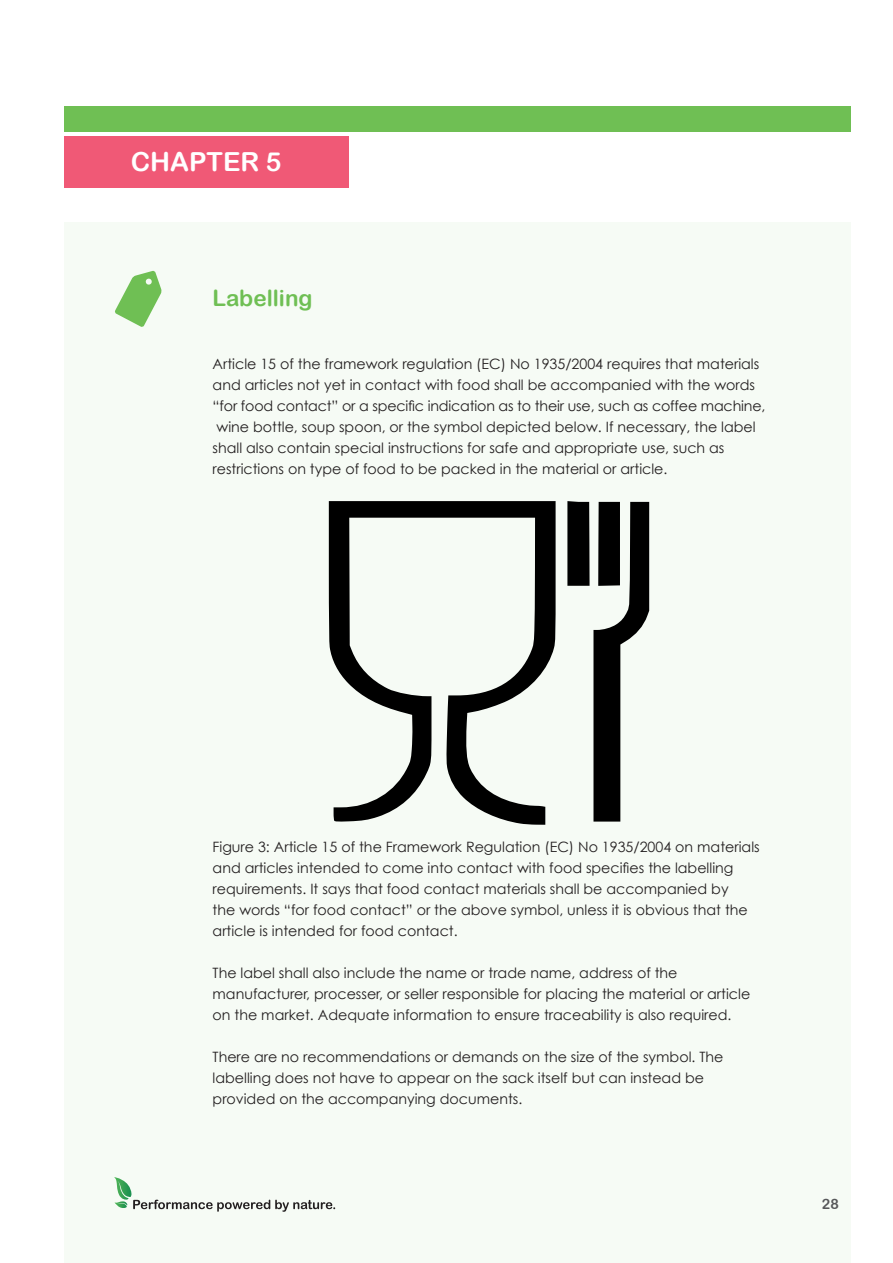
<style>
.page{position:relative;width:893px;height:1263px;background:#fff}
.page>*{position:absolute;margin:0;border:0;box-sizing:border-box;transform-origin:0 0}
.t1{font:26.25px "Arial Rounded MT Bold";color:#fff}
.t2{font:22.5px "Arial Rounded MT Bold";color:#6fbf54}
.t3{font:14.25px/21px "Century Gothic";color:#231f20}
.t4{font:14.25px "Arial Rounded MT Bold";color:#57585a}
</style>
<div class="page">
<div style="left:64px;top:222px;width:786px;height:1040px;background:#f6fbf5"></div>
<div style="left:64px;top:106px;width:786px;height:26px;background:#6fbf54"></div>
<svg style="left:114px;top:1177px;width:221px;height:35px"></svg>
<div style="left:64px;top:136px;width:285px;height:51px;background:#f05976"></div>
<svg style="left:329px;top:501px;width:320px;height:324px"></svg>
<svg style="left:115px;top:271px;width:47px;height:56px"></svg>
<h1 class="t1" style="left:131px;top:146px;width:152px">CHAPTER 5</h1>
<h2 class="t2" style="left:213px;top:285px;width:102px">Labelling</h2>
<p class="t3" style="left:213px;top:353px;width:554px">Article 15 of the framework regulation (EC) No 1935/2004 requires that materials and articles not yet in contact with food shall be accompanied with the words “for food contact” or a specific indication as to their use, such as coffee machine, wine bottle, soup spoon, or the symbol depicted below. If necessary, the label shall also contain special instructions for safe and appropriate use, such as restrictions on type of food to be packed in the material or article.</p>
<p class="t3" style="left:213px;top:836px;width:549px">Figure 3: Article 15 of the Framework Regulation (EC) No 1935/2004 on materials and articles intended to come into contact with food specifies the labelling requirements. It says that food contact materials shall be accompanied by<br>the words “for food contact” or the above symbol, unless it is obvious that the article is intended for food contact.</p>
<p class="t3" style="left:213px;top:962px;width:539px">The label shall also include the name or trade name, address of the manufacturer, processer, or seller responsible for placing the material or article on the market. Adequate information to ensure traceability is also required.</p>
<p class="t3" style="left:213px;top:1046px;width:512px">There are no recommendations or demands on the size of the symbol. The labelling does not have to appear on the sack itself but can instead be provided on the accompanying documents.</p>
<p class="t4" style="left:822px;top:1196px;width:19px">28</p>
</div>
